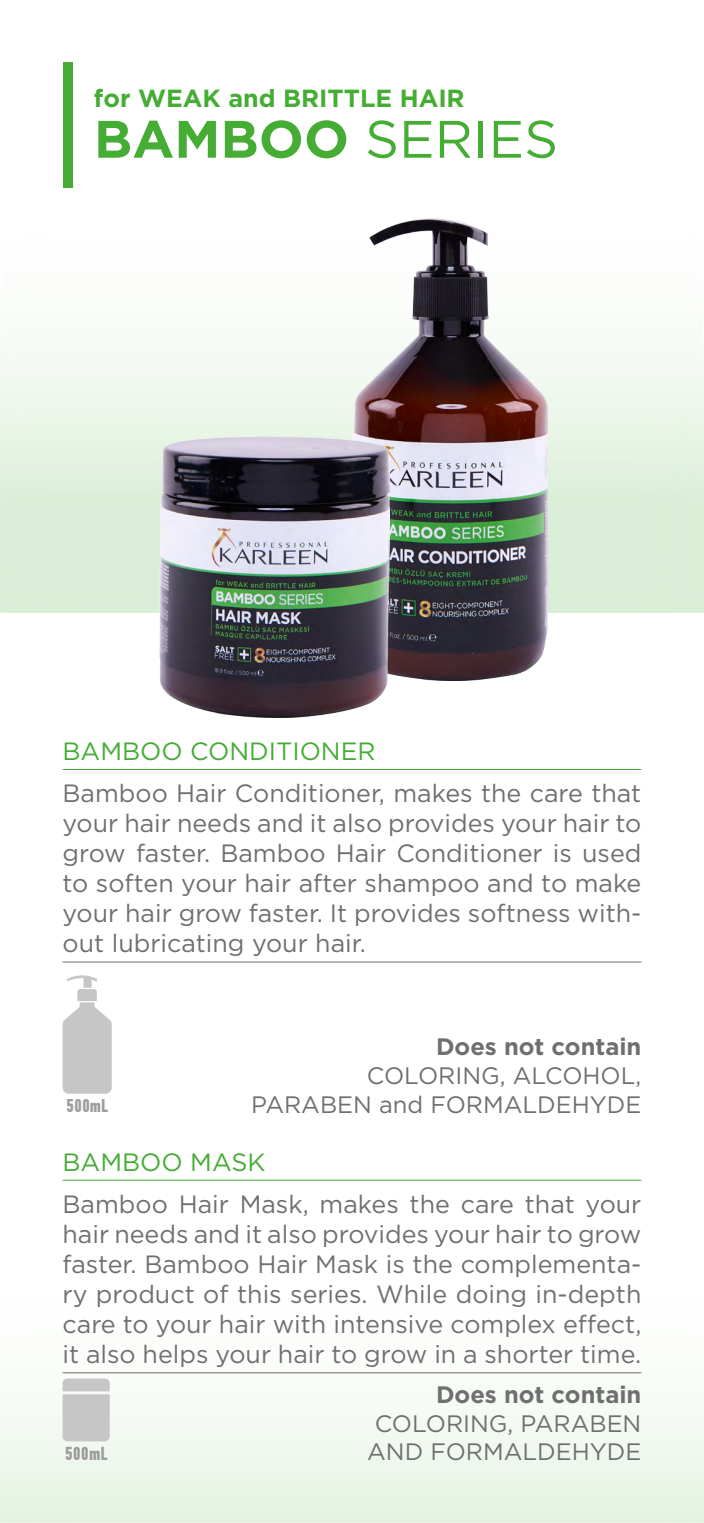
<style>
.page{position:relative;width:704px;height:1523px;background:#fff}
.page>*{position:absolute;margin:0;border:0;box-sizing:border-box;transform-origin:0 0}
.t1{font:700 52.56px "Gotham";color:#45ac34}
.t2{font:25px/30px "Gotham";color:#706f6f;text-align:justify}
.t3{font:25px "Gotham";color:#44ac34}
.t4{font:700 24.75px "Gotham";color:#45ac34}
.t5{font:23.75px/28.5px "Gotham";color:#706f6f;text-align:right}
.t6{font:700 23.75px "Gotham";color:#706f6f}
.t7{font:700 18.69px "PF Din Text Comp Pro";color:#9d9d9c}
.t8{font:700 18.44px "PF Din Text Comp Pro";color:#9d9d9c}
.s1{font-weight:400}
</style>
<div class="page">
<div style="left:0;top:188px;width:703px;height:425px;background:linear-gradient(to bottom,#fff,#d4ebd0)"></div>
<div style="left:0;top:1248px;width:703px;height:274px;background:linear-gradient(to bottom,#fff,#e8f4e6)"></div>
<div style="left:62px;top:62px;width:10px;height:126px;background:#45ac34"></div>
<img style="left:352px;top:219px;width:195px;height:461px">
<img style="left:159px;top:436px;width:230px;height:282px">
<svg style="left:62px;top:975px;width:50px;height:118px"></svg>
<hr style="left:62px;top:769px;width:579px;height:1px;background:#44ac34">
<hr style="left:62px;top:961px;width:579px;height:1px;background:#706f6f">
<hr style="left:62px;top:1180px;width:579px;height:1px;background:#44ac34">
<hr style="left:62px;top:1372px;width:579px;height:1px;background:#706f6f">
<svg style="left:63px;top:1378px;width:47px;height:63px"></svg>
<p class="t4" style="left:94px;top:83px;width:372px">for WEAK and BRITTLE HAIR</p>
<h1 class="t1" style="left:94px;top:109px;width:465px">BAMBOO <span class="s1">SERIES</span></h1>
<p class="t3" style="left:62px;top:737px;width:314px">BAMBOO CONDITIONER</p>
<p class="t2" style="left:62px;top:778px;width:580px">Bamboo Hair Conditioner, makes the care that your hair needs and it also provides your hair to grow faster. Bamboo Hair Conditioner is used to soften your hair after shampoo and to make your hair grow faster. It provides softness with&shy;out lubricating your hair.</p>
<p class="t8" style="left:66px;top:1095px;width:43px">500mL</p>
<p class="t6" style="left:435px;top:1033px;width:207px">Does not contain</p>
<p class="t5" style="left:251px;top:1061px;width:391px">COLORING, ALCOHOL,<br>PARABEN and FORMALDEHYDE</p>
<p class="t3" style="left:62px;top:1147px;width:204px">BAMBOO MASK</p>
<p class="t2" style="left:62px;top:1188px;width:580px">Bamboo Hair Mask, makes the care that your hair needs and it also provides your hair to grow faster. Bamboo Hair Mask is the complementa&shy;ry product of this series. While doing in-depth care to your hair with intensive complex effect, it also helps your hair to grow in a shorter time.</p>
<p class="t6" style="left:435px;top:1381px;width:207px">Does not contain</p>
<p class="t5" style="left:374px;top:1408px;width:268px">COLORING, PARABEN</p>
<p class="t7" style="left:65px;top:1442px;width:44px">500mL</p>
<p class="t5" style="left:367px;top:1437px;width:275px">AND FORMALDEHYDE</p>
</div>
